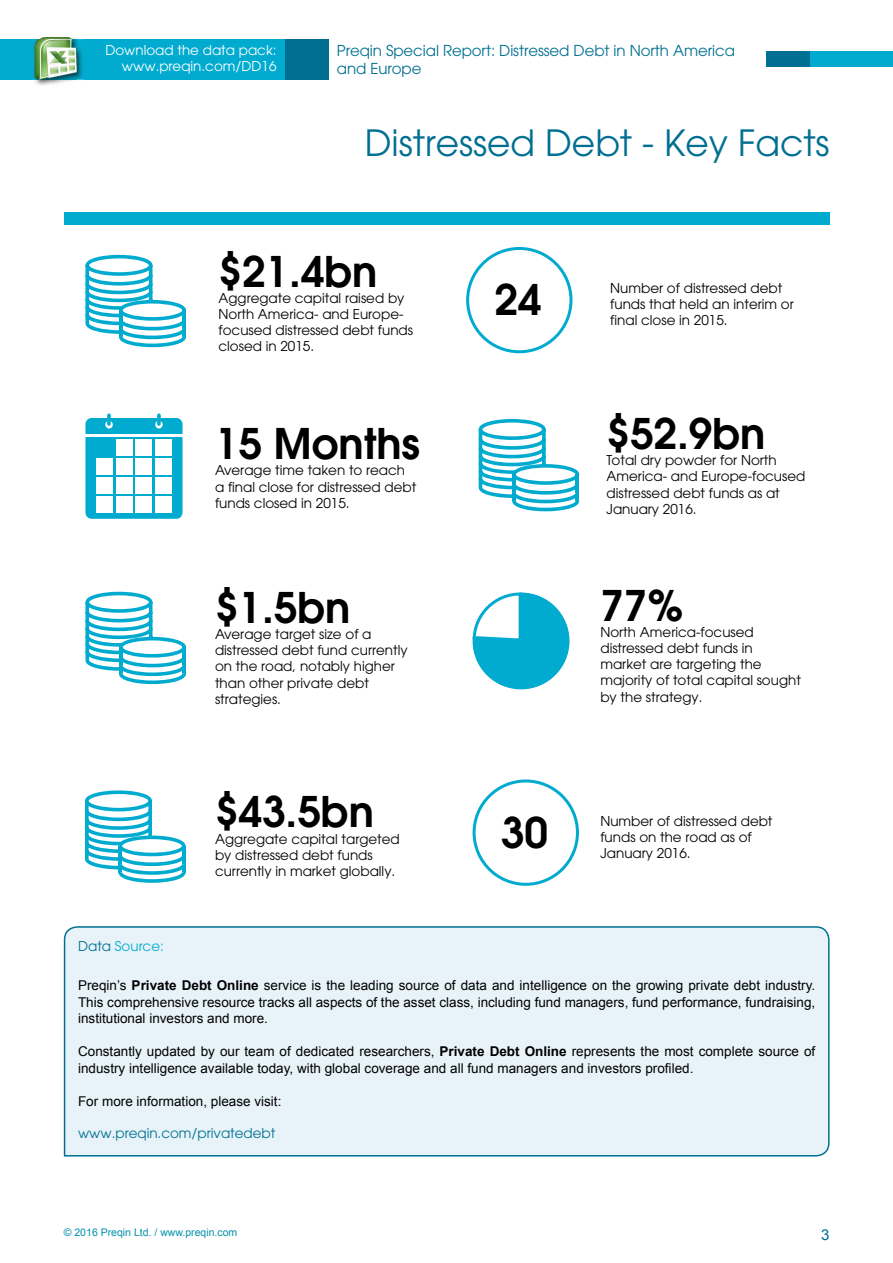
<style>
.page{position:relative;width:893px;height:1263px;background:#fff}
.page>*{position:absolute;margin:0;border:0;box-sizing:border-box;transform-origin:0 0}
.t1{font:600 42px "Avant Garde CE";color:#000}
.t2{font:36px "Avant Garde CE";color:#006f91}
.t3{font:15px/18px "Avant Garde CE";letter-spacing:-.005em;color:#006f91}
.t4{font:15px "Arial";color:#006f91}
.t5{font:13.5px/16.2px "Avant Garde CE";color:#000}
.t6{font:13.5px/16.5px "Arial";color:#000;text-align:justify}
.t7{font:13.5px/16.2px "Avant Garde CE";color:#fff;text-align:right}
.t8{font:13.5px "Avant Garde CE";color:#006f91}
.t9{font:13.5px "Avant Garde CE";color:#00abcf}
.t10{font:10.5px "Arial";color:#0092ab}
.s1{color:#006f91}
.s2{font-weight:700}
</style>
<div class="page">
<div style="left:809px;top:51px;width:83px;height:16px;background:#00abcf"></div>
<div style="left:766px;top:51px;width:43px;height:16px;background:#006f91"></div>
<div style="left:0;top:39px;width:285px;height:41px;background:#00abcf"></div>
<div style="left:285px;top:39px;width:43px;height:40px;background:#006f91"></div>
<img style="left:35px;top:80px;width:37px;height:5px">
<img style="left:33px;top:39px;width:51px;height:41px">
<img style="left:35px;top:37px;width:42px;height:42px">
<svg style="left:466px;top:247px;width:106px;height:106px"></svg>
<svg style="left:472px;top:593px;width:97px;height:96px"></svg>
<div style="left:85px;top:418px;width:97px;height:101px;background:#00abcf;border-radius:6px"></div>
<svg style="left:105px;top:421px;width:8px;height:8px"></svg>
<svg style="left:155px;top:421px;width:8px;height:8px"></svg>
<hr style="left:85px;top:434px;width:97px;height:3px;background:#fff">
<div style="left:116px;top:439px;width:16px;height:17px;background:#fff"></div>
<div style="left:136px;top:439px;width:16px;height:17px;background:#fff"></div>
<div style="left:155px;top:439px;width:16px;height:17px;background:#fff"></div>
<div style="left:116px;top:458px;width:16px;height:17px;background:#fff"></div>
<div style="left:136px;top:458px;width:16px;height:17px;background:#fff"></div>
<div style="left:155px;top:458px;width:16px;height:17px;background:#fff"></div>
<div style="left:96px;top:458px;width:17px;height:17px;background:#fff"></div>
<div style="left:116px;top:477px;width:16px;height:17px;background:#fff"></div>
<div style="left:136px;top:477px;width:16px;height:17px;background:#fff"></div>
<div style="left:155px;top:477px;width:16px;height:17px;background:#fff"></div>
<div style="left:96px;top:477px;width:17px;height:17px;background:#fff"></div>
<div style="left:116px;top:496px;width:16px;height:17px;background:#fff"></div>
<div style="left:136px;top:496px;width:16px;height:17px;background:#fff"></div>
<div style="left:155px;top:496px;width:16px;height:17px;background:#fff"></div>
<div style="left:96px;top:496px;width:17px;height:17px;background:#fff"></div>
<svg style="left:107px;top:414px;width:4px;height:12px"></svg>
<svg style="left:157px;top:414px;width:4px;height:12px"></svg>
<svg style="left:472px;top:779px;width:107px;height:107px"></svg>
<svg style="left:478px;top:419px;width:101px;height:92px"></svg>
<div style="left:64px;top:926px;width:765px;height:231px;background:#e8f3f9"></div>
<svg style="left:85px;top:592px;width:101px;height:92px"></svg>
<svg style="left:85px;top:255px;width:101px;height:92px"></svg>
<svg style="left:85px;top:790px;width:100px;height:93px"></svg>
<div style="left:64px;top:213px;width:765px;height:12px;background:#00abcf"></div>
<p class="t7" style="left:105px;top:43px;width:173px">Download the data pack: www.preqin.com/DD16</p>
<p class="t3" style="left:337px;top:43px;width:399px">Preqin Special Report: Distressed Debt in North America and Europe</p>
<h2 class="t2" style="left:365px;top:126px;width:466px">Distressed Debt - Key Facts</h2>
<h1 class="t1" style="left:218px;top:251px;width:160px">$21.4bn</h1>
<p class="t5" style="left:218px;top:291px;width:196px">Aggregate capital raised by<br>North America- and Europe&shy;focused distressed debt funds closed in 2015.</p>
<p class="t5" style="left:610px;top:280px;width:185px">Number of distressed debt funds that held an interim or final close in 2015.</p>
<h1 class="t1" style="left:494px;top:279px;width:49px">24</h1>
<h1 class="t1" style="left:215px;top:423px;width:206px">15 Months</h1>
<p class="t5" style="left:215px;top:463px;width:203px">Average time taken to reach a final close for distressed debt funds closed in 2015.</p>
<h1 class="t1" style="left:215px;top:587px;width:137px">$1.5bn</h1>
<p class="t5" style="left:215px;top:627px;width:194px">Average target size of a distressed debt fund currently on the road, notably higher than other private debt strategies.</p>
<h1 class="t1" style="left:215px;top:791px;width:160px">$43.5bn</h1>
<p class="t5" style="left:215px;top:832px;width:186px">Aggregate capital targeted by distressed debt funds currently in market globally.</p>
<h1 class="t1" style="left:501px;top:812px;width:49px">30</h1>
<h1 class="t1" style="left:606px;top:413px;width:160px">$52.9bn</h1>
<p class="t5" style="left:606px;top:453px;width:200px">Total dry powder for North<br>America- and Europe-focused distressed debt funds as at<br>January 2016.</p>
<h1 class="t1" style="left:600px;top:585px;width:85px">77%</h1>
<p class="t5" style="left:600px;top:625px;width:202px">North America-focused distressed debt funds in market are targeting the majority of total capital sought by the strategy.</p>
<p class="t5" style="left:600px;top:814px;width:174px">Number of distressed debt funds on the road as of</p>
<p class="t5" style="left:600px;top:846px;width:92px">January 2016.</p>
<p class="t9" style="left:78px;top:940px;width:87px"><span class="s1">Data</span> Source:</p>
<p class="t6" style="left:78px;top:978px;width:738px">Preqin’s <span class="s2">Private Debt Online</span> service is the leading source of data and intelligence on the growing private debt industry.<br>This comprehensive resource tracks all aspects of the asset class, including fund managers, fund performance, fundraising, institutional investors and more.</p>
<p class="t6" style="left:78px;top:1044px;width:738px">Constantly updated by our team of dedicated researchers, <span class="s2">Private Debt Online</span> represents the most complete source of industry intelligence available today, with global coverage and all fund managers and investors profiled.</p>
<p class="t6" style="left:78px;top:1093px;width:205px">For more information, please visit:</p>
<p class="t8" style="left:78px;top:1128px;width:199px">www.preqin.com/privatedebt</p>
<p class="t10" style="left:64px;top:1228px;width:175px">© 2016 Preqin Ltd. / www.preqin.com</p>
<p class="t4" style="left:821px;top:1228px;width:10px">3</p>
</div>
